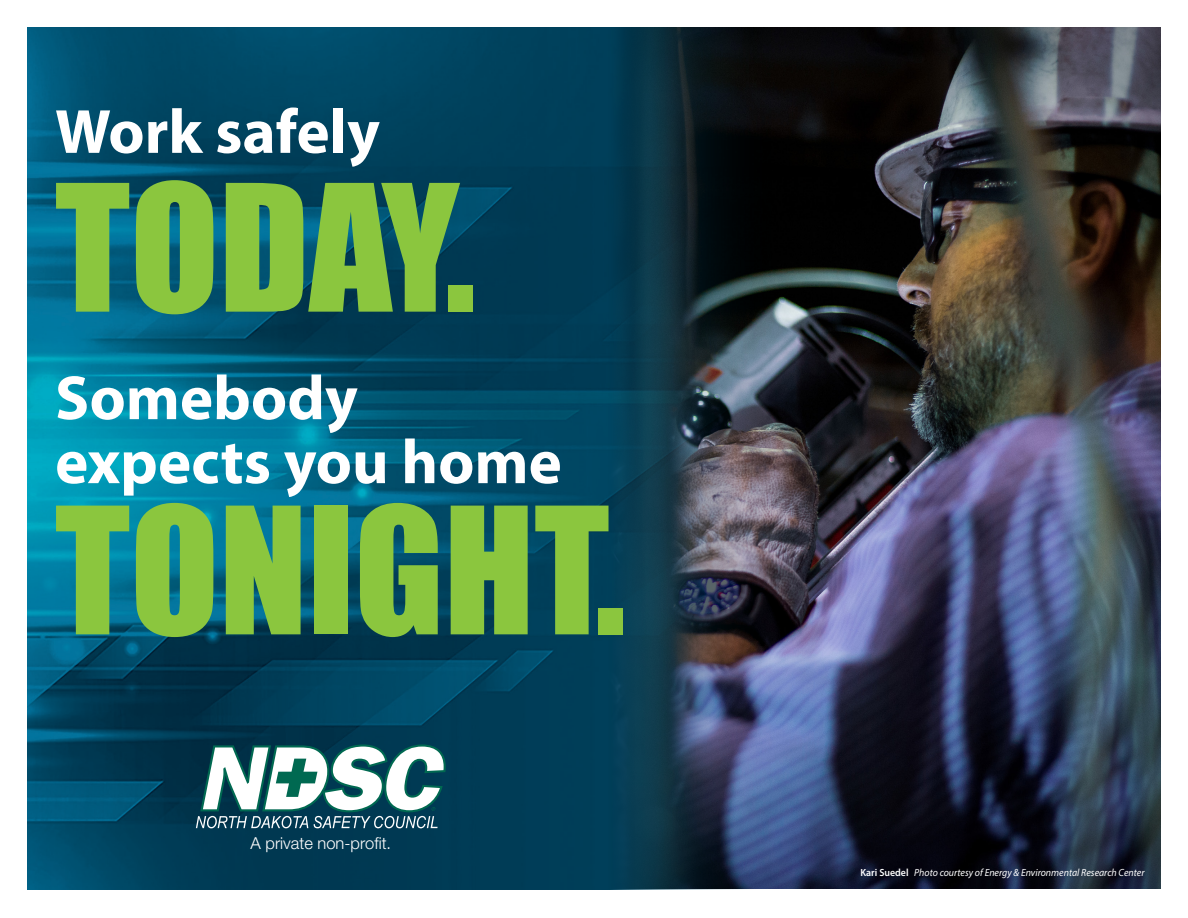
<style>
.page{position:relative;width:1188px;height:918px;background:#fff}
.page>*{position:absolute;margin:0;border:0;box-sizing:border-box;transform-origin:0 0}
.t1{font:162.9px "Impact";color:#8bc63e}
.t2{font:700 62.85px/64.1px "Myriad Pro";color:#fff}
.t3{font:300 16.5px "Helvetica Neue LT Std";color:#fff}
.Course_Description{font:italic 10.35px "Myriad Pro";color:#fff;scale:.95 1}
.s1{font-weight:600;font-style:normal}
</style>
<div class="page">
<img style="left:781px;top:27px;width:380px;height:862px">
<img style="left:27px;top:27px;width:754px;height:863px">
<svg style="left:196px;top:744px;width:250px;height:84px"></svg>
<p class="t2" style="left:55px;top:98px;width:326px">Work safely</p>
<p class="t1" style="left:55px;top:121px;width:422px">TODAY.</p>
<p class="t2" style="left:55px;top:364px;width:508px">Somebody expects you home</p>
<p class="t1" style="left:55px;top:444px;width:572px">TONIGHT.</p>
<p class="t3" style="left:251px;top:833px;width:142px">A private non-profit.</p>
<p class="Course_Description" style="left:860px;top:866px;width:301px"><span class="s1">Kari Suedel</span> Photo courtesy of Energy &amp; Environmental Research Center</p>
</div>
